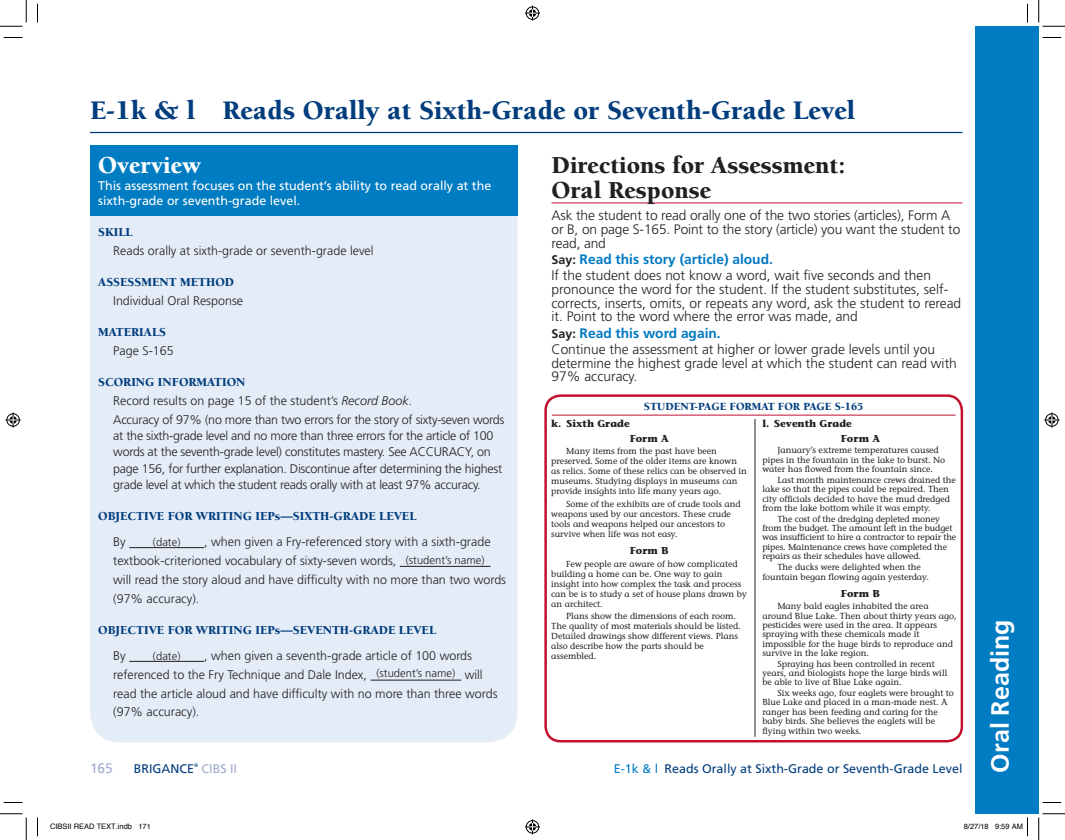
<style>
.page{position:relative;width:1065px;height:840px;background:#fff}
.page>*{position:absolute;margin:0;border:0;box-sizing:border-box;transform-origin:0 0}
.t1{font:900 27.5px "Berkeley Std";color:#013d7d}
.t2{font:900 25px/25px "Berkeley Std";color:#231f20}
.t3{font:700 25px "Frutiger LT Std";color:#fff}
.t4{font:900 25px "Berkeley Std";color:#fff}
.t5{font:300 13.75px/13.8px "Frutiger LT Std";color:#231f20}
.t6{font:13.75px "Frutiger LT Std";color:#a0abcd}
.t7{font:300 12.5px/18.8px "Frutiger LT Std";color:#231f20}
.t8{font:300 12.5px/16.2px "Frutiger LT Std";letter-spacing:-.02em;color:#231f20}
.t9{font:900 12.5px "Berkeley Std";color:#013d7d}
.t10{font:12.5px/15px "Frutiger LT Std";color:#fff}
.t11{font:12.5px "Frutiger LT Std";color:#013d7d}
.t12{font:12.5px "Frutiger LT Std";color:#a0abcd}
.t13{font:900 11.25px "Berkeley Std";color:#013d7d}
.t14{font:300 11.25px "Frutiger LT Std";color:#231f20}
.t15{font:700 10px/15px "Stone Informal Std";color:#231f20}
.t16{font:500 8.75px/10px "Stone Informal Std";color:#231f20}
.t17{font:7.5px "Helvetica";color:#000}
.t18{font:5px "Frutiger LT Std";color:#013d7d}
.s1{font-style:italic}
.s2{font-size:11.25px}
.s3{font-weight:700;font-size:12.5px}
.s4{font-weight:700;color:#0079c2}
.s5{color:#007cc2}
</style>
<div class="page">
<div style="left:975px;top:26px;width:64px;height:788px;background:#007cc2"></div>
<div style="left:90px;top:156px;width:428px;height:587px;background:#e4ecf7;border-radius:30px"></div>
<hr style="left:552px;top:203px;width:410px;height:1px;background:#c3102f">
<hr style="left:90px;top:132px;width:872px;height:1px;background:#013d7d">
<hr style="left:552px;top:415px;width:404px;height:1px;background:#c3102f">
<div style="left:544px;top:394px;width:419px;height:348px;border:2px solid #c3102f;border-radius:15px"></div>
<hr style="left:755px;top:419px;width:1px;height:318px;background:#231f20">
<div style="left:90px;top:146px;width:428px;height:70px;background:#007cc2"></div>
<hr style="left:129px;top:547px;width:75px;height:1px;background:#231f20">
<hr style="left:400px;top:566px;width:91px;height:1px;background:#231f20">
<hr style="left:129px;top:661px;width:75px;height:1px;background:#231f20">
<hr style="left:370px;top:680px;width:91px;height:1px;background:#231f20">
<svg style="left:4px;top:37px;width:18px;height:1px"></svg>
<svg style="left:1042px;top:37px;width:19px;height:1px"></svg>
<svg style="left:4px;top:802px;width:18px;height:1px"></svg>
<svg style="left:1042px;top:802px;width:19px;height:1px"></svg>
<svg style="left:37px;top:4px;width:1px;height:18px"></svg>
<svg style="left:37px;top:818px;width:1px;height:18px"></svg>
<svg style="left:1027px;top:4px;width:1px;height:18px"></svg>
<svg style="left:0;top:0;width:27px;height:27px"></svg>
<svg style="left:0;top:814px;width:27px;height:26px"></svg>
<svg style="left:1039px;top:0;width:26px;height:27px"></svg>
<svg style="left:1039px;top:814px;width:26px;height:26px"></svg>
<svg style="left:525px;top:6px;width:15px;height:15px"></svg>
<svg style="left:525px;top:819px;width:15px;height:15px"></svg>
<svg style="left:6px;top:412px;width:15px;height:16px"></svg>
<svg style="left:1044px;top:412px;width:15px;height:16px"></svg>
<svg style="left:1027px;top:818px;width:1px;height:18px"></svg>
<h1 class="t1" style="left:90px;top:96px;width:767px">E-1k &amp; l Reads Orally at Sixth-Grade or Seventh-Grade Level</h1>
<h2 class="t4" style="left:98px;top:152px;width:104px">Overview</h2>
<h3 class="t10" style="left:98px;top:178px;width:395px">This assessment focuses on the student’s ability to read orally at the sixth-grade or seventh-grade level.</h3>
<h3 class="t9" style="left:98px;top:226px;width:36px">SKILL</h3>
<h3 class="t7" style="left:113px;top:242px;width:262px">Reads orally at sixth-grade or seventh-grade level</h3>
<h3 class="t9" style="left:98px;top:276px;width:137px">ASSESSMENT METHOD</h3>
<h3 class="t7" style="left:113px;top:292px;width:131px">Individual Oral Response</h3>
<h3 class="t9" style="left:98px;top:326px;width:69px">MATERIALS</h3>
<h3 class="t7" style="left:113px;top:342px;width:62px">Page S-165</h3>
<h3 class="t9" style="left:98px;top:376px;width:149px">SCORING INFORMATION</h3>
<h3 class="t8" style="left:113px;top:392px;width:393px;line-height:18.8px">Record results on page 15 of the student’s <span class="s1">Record Book</span>.<br>Accuracy of 97% (no more than two errors for the story of sixty-seven words</h3>
<p class="t8" style="left:113px;top:428px;width:390px">at the sixth-grade level and no more than three errors for the article of 100 words at the seventh-grade level) constitutes mastery. See ACCURACY, on page 156, for further explanation. Discontinue after determining the highest grade level at which the student reads orally with at least 97% accuracy.</p>
<h3 class="t9" style="left:98px;top:510px;width:320px">OBJECTIVE FOR WRITING IEPs—SIXTH-GRADE LEVEL</h3>
<h3 class="t7" style="left:113px;top:533px;width:14px">By</h3>
<p class="t14" style="left:153px;top:536px;width:29px">(date)</p>
<h3 class="t7" style="left:113px;top:533px;width:394px;text-indent:91px">, when given a Fry-referenced story with a sixth-grade textbook-criterioned vocabulary of sixty-seven words, <span class="s2">(student’s name)<br></span>will read the story aloud and have difficulty with no more than two words (97% accuracy).</h3>
<h3 class="t9" style="left:98px;top:623px;width:339px">OBJECTIVE FOR WRITING IEPs—SEVENTH-GRADE LEVEL</h3>
<h3 class="t7" style="left:113px;top:647px;width:14px">By</h3>
<p class="t14" style="left:153px;top:650px;width:29px">(date)</p>
<h3 class="t7" style="left:113px;top:647px;width:386px;text-indent:91px">, when given a seventh-grade article of 100 words referenced to the Fry Technique and Dale Index, <span class="s2">(student’s name)</span> will read the article aloud and have difficulty with no more than three words (97% accuracy).</h3>
<h3 class="t6" style="left:90px;top:760px;width:24px">165</h3>
<h3 class="t12" style="left:202px;top:761px;width:37px">CIBS II</h3>
<h3 class="t11" style="left:134px;top:761px;width:62px">BRIGANCE</h3>
<p class="t18" style="left:194px;top:763px;width:5px">®</p>
<h2 class="t2" style="left:552px;top:153px;width:295px">Directions for Assessment:<br>Oral Response</h2>
<h3 class="t5" style="left:552px;top:209px;width:410px">Ask the student to read orally one of the two stories (articles), Form A or B, on page S-165. Point to the story (article) you want the student to read, and</h3>
<h3 class="t5" style="left:552px;top:251px;width:381px;line-height:16.2px"><span class="s3">Say:</span> <span class="s4">Read this story (article) aloud.<br></span>If the student does not know a word, wait five seconds and then</h3>
<h3 class="t5" style="left:552px;top:282px;width:411px">pronounce the word for the student. If the student substitutes, self&shy;corrects, inserts, omits, or repeats any word, ask the student to reread it. Point to the word where the error was made, and</h3>
<h3 class="t5" style="left:552px;top:325px;width:385px;line-height:16.2px"><span class="s3">Say:</span> <span class="s4">Read this word again.<br></span>Continue the assessment at higher or lower grade levels until you</h3>
<h3 class="t5" style="left:552px;top:356px;width:407px">determine the highest grade level at which the student can read with<br>97% accuracy.</h3>
<p class="t13" style="left:644px;top:400px;width:221px">STUDENT-PAGE FORMAT FOR PAGE S-165</p>
<p class="t15" style="left:551px;top:416px;width:80px">k. Sixth Grade</p>
<p class="t15" style="left:630px;top:431px;width:41px">Form A</p>
<p class="t16" style="left:551px;top:446px;width:197px;text-indent:15px">Many items from the past have been preserved. Some of the older items are known as relics. Some of these relics can be observed in museums. Studying displays in museums can provide insights into life many years ago.</p>
<p class="t16" style="left:551px;top:499px;width:191px;text-indent:15px">Some of the exhibits are of crude tools and weapons used by our ancestors. These crude tools and weapons helped our ancestors to survive when life was not easy.</p>
<p class="t15" style="left:630px;top:543px;width:41px">Form B</p>
<p class="t16" style="left:551px;top:559px;width:197px;text-indent:15px">Few people are aware of how complicated building a home can be. One way to gain insight into how complex the task and process can be is to study a set of house plans drawn by an architect.</p>
<p class="t16" style="left:551px;top:611px;width:191px;text-indent:15px">Plans show the dimensions of each room.<br>The quality of most materials should be listed.<br>Detailed drawings show different views. Plans also describe how the parts should be assembled.</p>
<p class="t15" style="left:841px;top:416px;width:41px;text-indent:-78px">l. Seventh Grade<br>Form A</p>
<p class="t16" style="left:762px;top:445px;width:184px;line-height:9.6px;text-indent:15px">January’s extreme temperatures caused pipes in the fountain in the lake to burst. No water has flowed from the fountain since.</p>
<p class="t16" style="left:762px;top:475px;width:195px;line-height:9.4px;text-indent:15px">Last month maintenance crews drained the lake so that the pipes could be repaired. Then city officials decided to have the mud dredged from the lake bottom while it was empty.</p>
<p class="t16" style="left:762px;top:514px;width:195px;line-height:9.4px;text-indent:15px">The cost of the dredging depleted money from the budget. The amount left in the budget was insufficient to hire a contractor to repair the pipes. Maintenance crews have completed the repairs as their schedules have allowed.</p>
<p class="t16" style="left:762px;top:562px;width:168px;text-indent:15px">The ducks were delighted when the fountain began flowing again yesterday.</p>
<p class="t15" style="left:841px;top:586px;width:41px">Form B</p>
<p class="t16" style="left:762px;top:601px;width:196px;line-height:9.5px;text-indent:15px">Many bald eagles inhabited the area around Blue Lake. Then about thirty years ago, pesticides were used in the area. It appears spraying with these chemicals made it impossible for the huge birds to reproduce and survive in the lake region.</p>
<p class="t16" style="left:762px;top:659px;width:187px;line-height:9.4px;text-indent:15px">Spraying has been controlled in recent years, and biologists hope the large birds will be able to live at Blue Lake again.</p>
<p class="t16" style="left:762px;top:688px;width:193px;line-height:9.5px;text-indent:15px">Six weeks ago, four eaglets were brought to Blue Lake and placed in a man-made nest. A ranger has been feeding and caring for the baby birds. She believes the eaglets will be flying within two weeks.</p>
<h3 class="t11" style="left:614px;top:761px;width:350px"><span class="s5">E-1k &amp; l</span> Reads Orally at Sixth-Grade or Seventh-Grade Level</h3>
<h2 class="t3" style="left:985px;top:772px;width:154px;rotate:-90deg">Oral Reading</h2>
<p class="t17" style="left:50px;top:820px;width:102px">CIBSII READ TEXT.indb 171</p>
<p class="t17" style="left:964px;top:820px;width:61px">8/27/18 9:59 AM</p>
</div>
